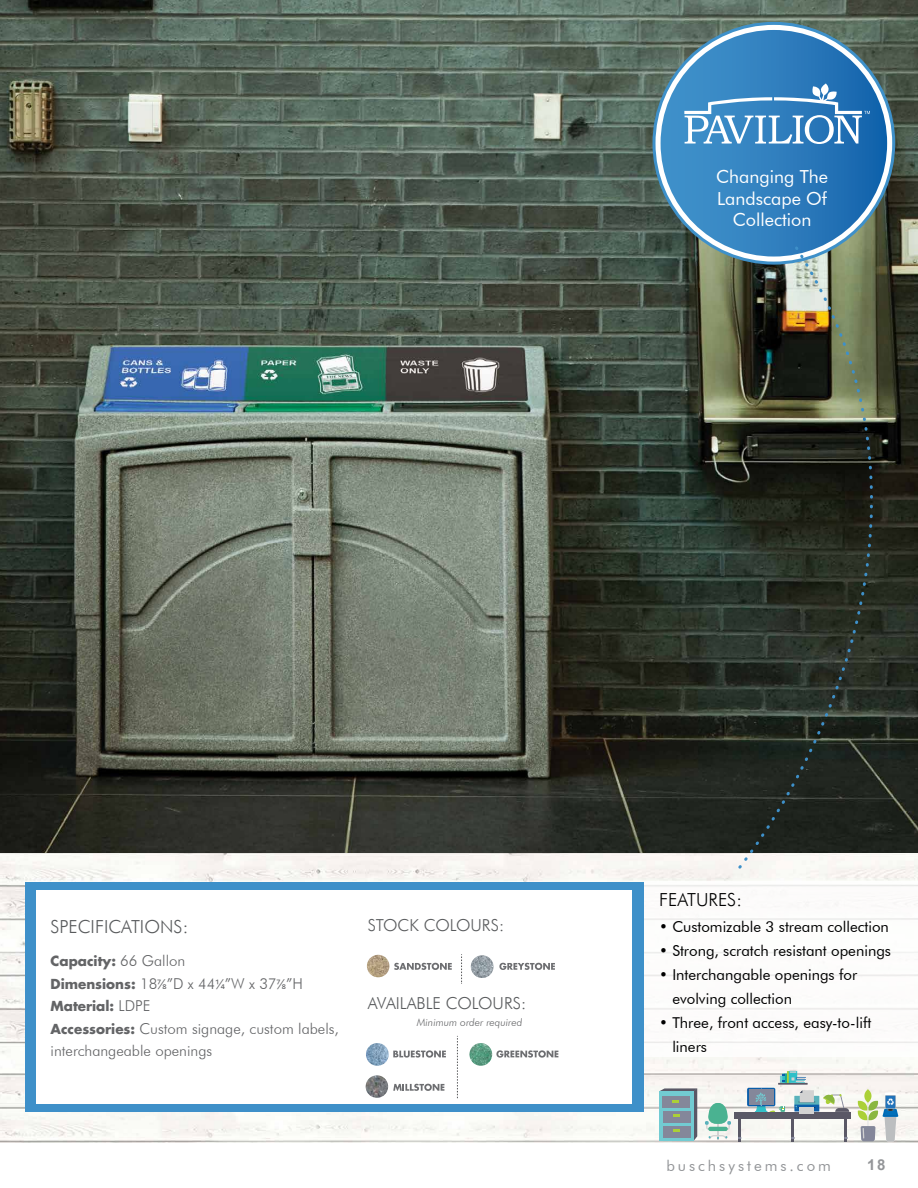
<style>
.page{position:relative;width:918px;height:1188px;background:#fff}
.page>*{position:absolute;margin:0;border:0;box-sizing:border-box;transform-origin:0 0}
.t1{font:18px/21.6px "Futura BT";color:#fff;text-align:center}
.t2{font:300 18px "Futura BT";color:#585a5c}
.t3{font:300 18px "Futura BT";color:#000}
.t4{font:300 16.5px "Futura BT";color:#585a5c}
.t5{font:15px/24px "Futura BT";color:#000}
.t6{font:300 15px/22.5px "Futura BT";color:#636466}
.t7{font:15px "Futura BT";letter-spacing:.2em;color:#939598}
.t8{font:700 15px "Arial";color:#939598}
.t9{font:700 13.5px "Futura LT";color:#636466}
.t10{font:italic 300 10.5px "Futura BT";color:#636466}
.s1{font-family:"Futura BT";font-weight:300;font-size:15px}
.s2{font-family:"Futura LT";font-weight:700;font-size:13.5px}
.s3{font-family:"Calibri"}
</style>
<div class="page">
<img style="left:0;top:0;width:918px;height:853px">
<svg style="left:654px;top:23px;width:240px;height:240px"></svg>
<div style="left:661px;top:30px;width:226px;height:227px;background:linear-gradient(to right,#4696cd,#1665ad);border-radius:113px"></div>
<img style="left:0;top:853px;width:918px;height:290px">
<div style="left:25px;top:882px;width:618px;height:230px;background:#3e90c9"></div>
<div style="left:36px;top:890px;width:596px;height:213px;background:#fff"></div>
<div style="left:644px;top:882px;width:274px;height:175px;background:#fff"></div>
<svg style="left:737px;top:244px;width:181px;height:626px;background:#383d32"></svg>
<hr style="left:738px;top:1118px;width:3px;height:24px;background:#5a5866">
<hr style="left:845px;top:1118px;width:2px;height:24px;background:#5a5866">
<hr style="left:791px;top:1118px;width:3px;height:24px;background:#5a5866">
<div style="left:747px;top:1088px;width:28px;height:18px;background:#0b5eaa;border-radius:2px"></div>
<div style="left:749px;top:1089px;width:25px;height:16px;background:#84879a"></div>
<svg style="left:864px;top:1089px;width:7px;height:14px"></svg>
<div style="left:735px;top:1112px;width:116px;height:7px;background:#5a5866"></div>
<div style="left:800px;top:1107px;width:14px;height:7px;background:#d2d2d2"></div>
<svg style="left:705px;top:1103px;width:26px;height:37px"></svg>
<svg style="left:755px;top:1070px;width:94px;height:42px"></svg>
<svg style="left:660px;top:1088px;width:37px;height:52px;background:#7b9ca4"></svg>
<div style="left:885px;top:1093px;width:11px;height:13px;background:#fff"></div>
<svg style="left:858px;top:1095px;width:40px;height:46px"></svg>
<svg style="left:393px;top:1084px;width:51px;height:7px"></svg>
<img style="left:366px;top:1075px;width:22px;height:23px;border-radius:11px">
<svg style="left:684px;top:83px;width:186px;height:61px"></svg>
<svg style="left:499px;top:963px;width:56px;height:7px"></svg>
<svg style="left:461px;top:954px;width:1px;height:30px"></svg>
<img style="left:471px;top:955px;width:23px;height:23px;border-radius:11px">
<img style="left:367px;top:955px;width:22px;height:22px;border-radius:11px">
<svg style="left:394px;top:963px;width:58px;height:7px"></svg>
<svg style="left:393px;top:1050px;width:53px;height:8px"></svg>
<svg style="left:457px;top:1036px;width:1px;height:62px"></svg>
<img style="left:366px;top:1043px;width:23px;height:23px;border-radius:11px">
<svg style="left:496px;top:1050px;width:62px;height:8px"></svg>
<img style="left:469px;top:1043px;width:23px;height:23px;border-radius:11px">
<p class="t1" style="left:716px;top:166px;width:113px">Changing The<br>Landscape Of<br>Collection</p>
<p class="t2" style="left:51px;top:915px;width:139px">SPECIFICATIONS:</p>
<p class="t4" style="left:368px;top:916px;width:138px">STOCK COLOURS:</p>
<p class="t9" style="left:51px;top:952px;width:136px">Capacity: <span class="s1">66 Gallon</span></p>
<p class="t6" style="left:51px;top:972px;width:254px"><span class="s2">Dimensions:</span> 18<span class="s3">7/8</span>”D x 44<span class="s3">1/4</span>”W x 37<span class="s3">7/8</span>”H</p>
<p class="t9" style="left:51px;top:997px;width:101px">Material: <span class="s1">LDPE</span></p>
<p class="t6" style="left:51px;top:1017px;width:290px"><span class="s2">Accessories:</span> Custom signage, custom labels, interchangeable openings</p>
<p class="t4" style="left:368px;top:993px;width:160px">AVAILABLE COLOURS:</p>
<p class="t10" style="left:417px;top:1016px;width:107px">Minimum order required</p>
<p class="t3" style="left:659px;top:889px;width:85px">FEATURES:</p>
<p class="t5" style="left:659px;top:915px;width:231px">• Customizable 3 stream collection</p>
<p class="t5" style="left:659px;top:939px;width:233px">• Strong, scratch resistant openings</p>
<p class="t5" style="left:672px;top:963px;width:186px;text-indent:-13px">• Interchangable openings for evolving collection</p>
<p class="t5" style="left:672px;top:1011px;width:200px;text-indent:-13px">• Three, front access, easy-to-lift liners</p>
<p class="t7" style="left:666px;top:1156px;width:166px">buschsystems.com</p>
<p class="t8" style="left:867px;top:1155px;width:20px">18</p>
</div>
